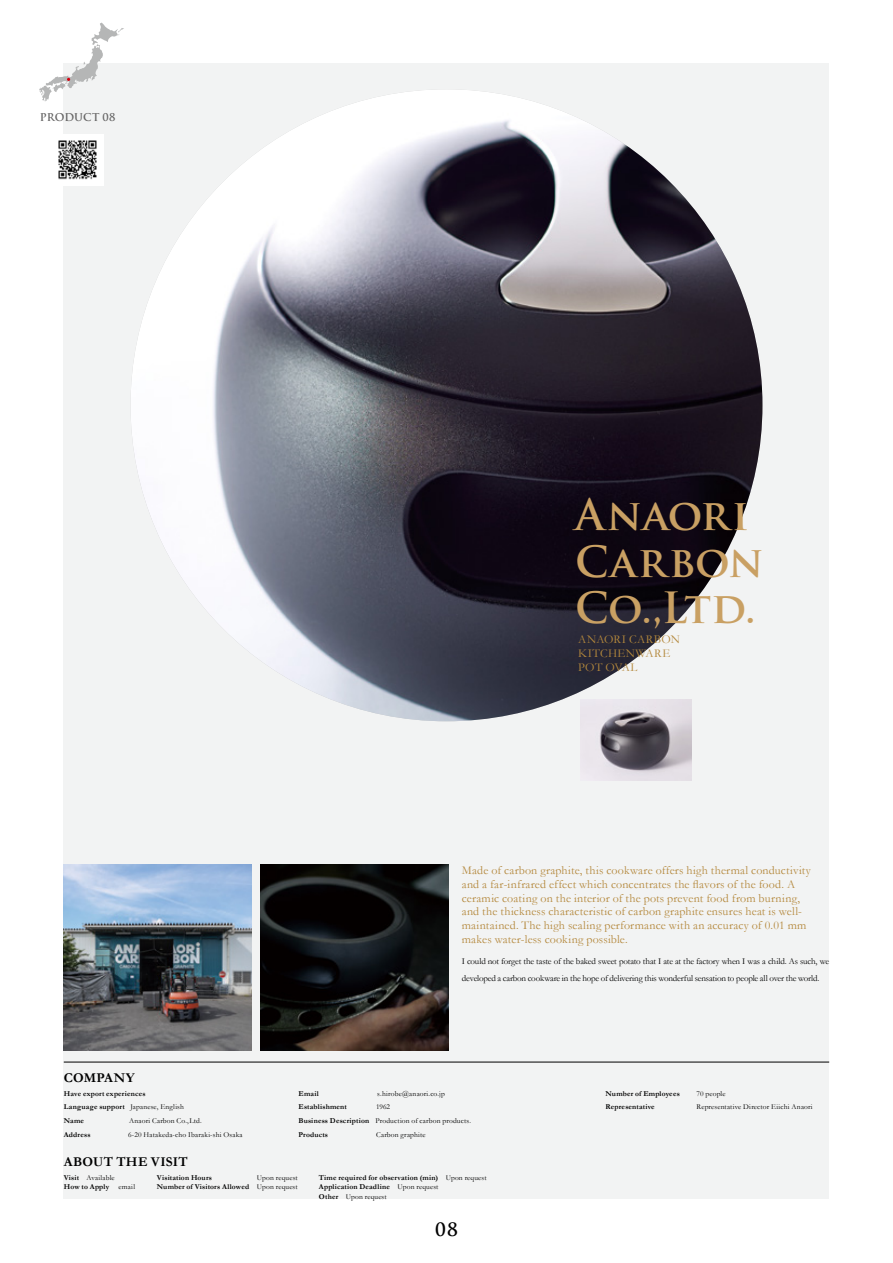
<style>
.page{position:relative;width:893px;height:1263px;background:#fff}
.page>*{position:absolute;margin:0;border:0;box-sizing:border-box;transform-origin:0 0}
.t1{font:700 42px/46.5px "Trajan Pro";letter-spacing:.005em;color:#c9a063}
.t2{font:700 18px "Trajan Pro";color:#000}
.t3{font:700 13.5px "Garamond";letter-spacing:.02em;color:#000}
.t4{font:12px/13.8px "Garamond";letter-spacing:.015em;color:#b4883c}
.t5{font:700 10.5px "Trajan Pro";color:#656464}
.t6{font:9px/16.5px "Garamond";letter-spacing:-.02em;color:#000}
.t7{font:700 7.5px/9.6px "Garamond";letter-spacing:.02em;color:#000}
.t8{font:7.5px/13.8px "Garamond";letter-spacing:.025em;color:#000}
.s1{font-weight:400}
.s2{font-weight:700}
</style>
<div class="page">
<div style="left:64px;top:64px;width:765px;height:1135px;background:#f2f3f3"></div>
<img style="left:131px;top:89px;width:631px;height:632px;border-radius:316px">
<hr style="left:64px;top:1062px;width:765px;height:1px;background:#000">
<img style="left:580px;top:699px;width:111px;height:82px">
<img style="left:64px;top:864px;width:188px;height:187px">
<img style="left:260px;top:864px;width:189px;height:187px">
<svg style="left:39px;top:23px;width:85px;height:79px"></svg>
<div style="left:52px;top:134px;width:51px;height:51px;background:#fff"></div>
<img style="left:58px;top:140px;width:39px;height:40px">
<p class="t5" style="left:40px;top:110px;width:77px">PRODUCT 08</p>
<h1 class="t1" style="left:575px;top:492px;width:190px">Anaori<br>Carbon<br>Co.,Ltd.</h1>
<p class="t4" style="left:578px;top:633px;width:103px">ANAORI CARBON<br>KITCHENWARE<br>POT OVAL</p>
<p class="t3" style="left:64px;top:1069px;width:72px">COMPANY</p>
<p class="t7" style="left:64px;top:1086px;width:122px;line-height:13.8px">Have export experiences<br>Language support <span class="s1">Japanese, English<br></span>Name</p>
<p class="t8" style="left:129px;top:1114px;width:74px">Anaori Carbon Co.,Ltd.</p>
<p class="t7" style="left:64px;top:1130px;width:28px">Address</p>
<p class="t8" style="left:128px;top:1128px;width:116px">6-20 Hatakeda-cho Ibaraki-shi Osaka</p>
<p class="t3" style="left:64px;top:1154px;width:125px">ABOUT THE VISIT</p>
<p class="t4" style="left:462px;top:863px;width:351px">Made of carbon graphite, this cookware offers high thermal conductivity and a far-infrared effect which concentrates the flavors of the food. A ceramic coating on the interior of the pots prevent food from burning, and the thickness characteristic of carbon graphite ensures heat is well&shy;maintained. The high sealing performance with an accuracy of 0.01 mm makes water-less cooking possible.</p>
<p class="t6" style="left:462px;top:953px;width:369px">I could not forget the taste of the baked sweet potato that I ate at the factory when I was a child. As such, we developed a carbon cookware in the hope of delivering this wonderful sensation to people all over the world.</p>
<p class="t7" style="left:298px;top:1088px;width:22px">Email</p>
<p class="t8" style="left:377px;top:1086px;width:69px">s.hirobe@anaori.co.jp</p>
<p class="t7" style="left:298px;top:1102px;width:50px">Establishment</p>
<p class="t8" style="left:298px;top:1100px;width:174px;text-indent:77px">1962<br><span class="s2">Business Description</span> Production of carbon products.<br><span class="s2">Products</span></p>
<p class="t8" style="left:376px;top:1128px;width:51px">Carbon graphite</p>
<p class="t7" style="left:605px;top:1088px;width:76px">Number of Employees</p>
<p class="t8" style="left:696px;top:1086px;width:31px">70 people</p>
<p class="t7" style="left:605px;top:1102px;width:51px">Representative</p>
<p class="t8" style="left:696px;top:1100px;width:118px">Representative Director Eiichi Anaori</p>
<p class="t7" style="left:64px;top:1172px;width:73px">Visit <span class="s1">Available<br></span>How to Apply <span class="s1">email</span></p>
<p class="t7" style="left:157px;top:1172px;width:57px">Visitation Hours</p>
<p class="t7" style="left:157px;top:1172px;width:142px;text-align:right"><span class="s1">Upon request<br></span>Number of Visitors Allowed <span class="s1">Upon request</span></p>
<p class="t7" style="left:319px;top:1172px;width:169px">Time required for observation (min) <span class="s1">Upon request<br></span>Application Deadline <span class="s1">Upon request<br></span>Other <span class="s1">Upon request</span></p>
<h2 class="t2" style="left:435px;top:1218px;width:24px">08</h2>
</div>
